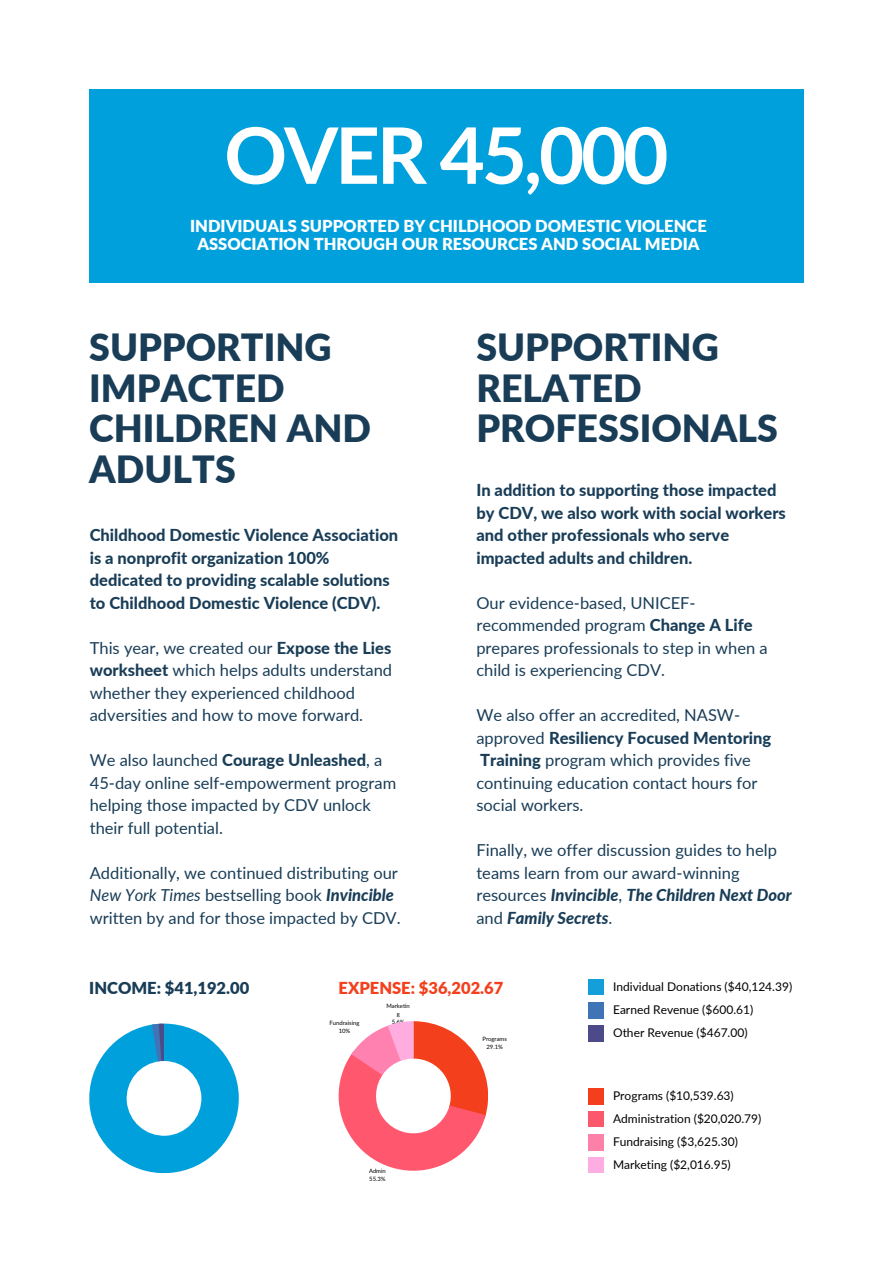
<style>
.page{position:relative;width:893px;height:1264px;background:#fff}
.page>*{position:absolute;margin:0;border:0;box-sizing:border-box;transform-origin:0 0}
.t1{font:700 78px "Lato";letter-spacing:-.04em;color:#fff}
.t2{font:900 37.5px/40.5px "Lato";color:#193d57}
.t3{font:16.5px/22.5px "Lato";color:#193d57}
.t4{font:800 16.5px/22.5px "Lato";color:#193d57}
.t5{font:900 16.5px/18px "Lato";color:#fff;text-align:center}
.t6{font:900 16.5px "Lato";color:#f33f1c}
.t7{font:900 16.5px "Lato";color:#193d57}
.t8{font:12px "Lato";color:#000}
.t9{font:5.85px/8.1px "Lato";color:#000;text-align:center}
.s1{font-weight:800}
.s2{font-style:italic}
.s3{font-weight:800;font-style:italic}
</style>
<div class="page">
<div style="left:90px;top:89px;width:713px;height:194px;background:#00a0dd"></div>
<div style="left:588px;top:979px;width:15px;height:16px;background:#159fda"></div>
<div style="left:588px;top:1001px;width:15px;height:17px;background:#3f74b7"></div>
<div style="left:588px;top:1025px;width:15px;height:16px;background:#4c4a88"></div>
<div style="left:588px;top:1087px;width:15px;height:17px;background:#f33f1c"></div>
<div style="left:588px;top:1111px;width:15px;height:16px;background:#fb586d"></div>
<div style="left:588px;top:1133px;width:15px;height:17px;background:#fc81a8"></div>
<div style="left:588px;top:1157px;width:15px;height:15px;background:#fdade1"></div>
<svg style="left:89px;top:1023px;width:150px;height:150px"></svg>
<svg style="left:338px;top:1021px;width:150px;height:149px"></svg>
<p class="t1" style="left:224px;top:107px;width:445px">OVER 45,000</p>
<p class="t5" style="left:190px;top:216px;width:518px">INDIVIDUALS SUPPORTED BY CHILDHOOD DOMESTIC VIOLENCE<br>ASSOCIATION THROUGH OUR RESOURCES AND SOCIAL MEDIA</p>
<p class="t2" style="left:89px;top:326px;width:283px">SUPPORTING<br>IMPACTED<br>CHILDREN AND<br>ADULTS</p>
<p class="t4" style="left:90px;top:523px;width:310px">Childhood Domestic Violence Association is a nonprofit organization 100% dedicated to providing scalable solutions to Childhood Domestic Violence (CDV).</p>
<p class="t3" style="left:90px;top:636px;width:304px">This year, we created our <span class="s1">Expose the Lies worksheet</span> which helps adults understand whether they experienced childhood adversities and how to move forward.</p>
<p class="t3" style="left:90px;top:748px;width:308px">We also launched <span class="s1">Courage Unleashed</span>, a 45-day online self-empowerment program helping those impacted by CDV unlock their full potential.</p>
<p class="t3" style="left:90px;top:861px;width:312px">Additionally, we continued distributing our<br><span class="s2">New York Times</span> bestselling book <span class="s3">Invincible </span>written by and for those impacted by CDV.</p>
<p class="t2" style="left:476px;top:326px;width:303px">SUPPORTING<br>RELATED<br>PROFESSIONALS</p>
<p class="t4" style="left:476px;top:478px;width:311px">In addition to supporting those impacted by CDV, we also work with social workers and other professionals who serve impacted adults and children.</p>
<p class="t3" style="left:476px;top:591px;width:293px">Our evidence-based, UNICEF&shy;recommended program <span class="s1">Change A Life </span>prepares professionals to step in when a child is experiencing CDV.</p>
<p class="t3" style="left:476px;top:703px;width:296px">We also offer an accredited, NASW&shy;approved <span class="s1">Resiliency Focused Mentoring Training</span> program which provides five continuing education contact hours for social workers.</p>
<p class="t3" style="left:476px;top:838px;width:317px">Finally, we offer discussion guides to help teams learn from our award-winning resources <span class="s3">Invincible</span>, <span class="s3">The Children Next Door </span>and <span class="s3">Family Secrets</span>.</p>
<p class="t7" style="left:89px;top:977px;width:161px">INCOME: $41,192.00</p>
<p class="t6" style="left:338px;top:977px;width:166px">EXPENSE: $36,202.67</p>
<p class="t9" style="left:329px;top:1019px;width:32px">Fundraising</p>
<p class="t9" style="left:339px;top:1027px;width:13px">10%</p>
<p class="t9" style="left:386px;top:1001px;width:25px">Marketin g</p>
<p class="t9" style="left:391px;top:1017px;width:14px">5.6%</p>
<p class="t9" style="left:369px;top:1166px;width:18px">Admin</p>
<p class="t9" style="left:369px;top:1174px;width:18px">55.3%</p>
<p class="t9" style="left:482px;top:1034px;width:26px">Programs</p>
<p class="t9" style="left:486px;top:1042px;width:18px">29.1%</p>
<p class="t8" style="left:613px;top:979px;width:181px">Individual Donations ($40,124.39)</p>
<p class="t8" style="left:613px;top:1002px;width:142px">Earned Revenue ($600.61)</p>
<p class="t8" style="left:613px;top:1025px;width:136px">Other Revenue ($467.00)</p>
<p class="t8" style="left:613px;top:1088px;width:122px">Programs ($10,539.63)</p>
<p class="t8" style="left:613px;top:1111px;width:150px">Administration ($20,020.79)</p>
<p class="t8" style="left:613px;top:1134px;width:126px">Fundraising ($3,625.30)</p>
<p class="t8" style="left:613px;top:1156px;width:119px">Marketing ($2,016.95)</p>
</div>
